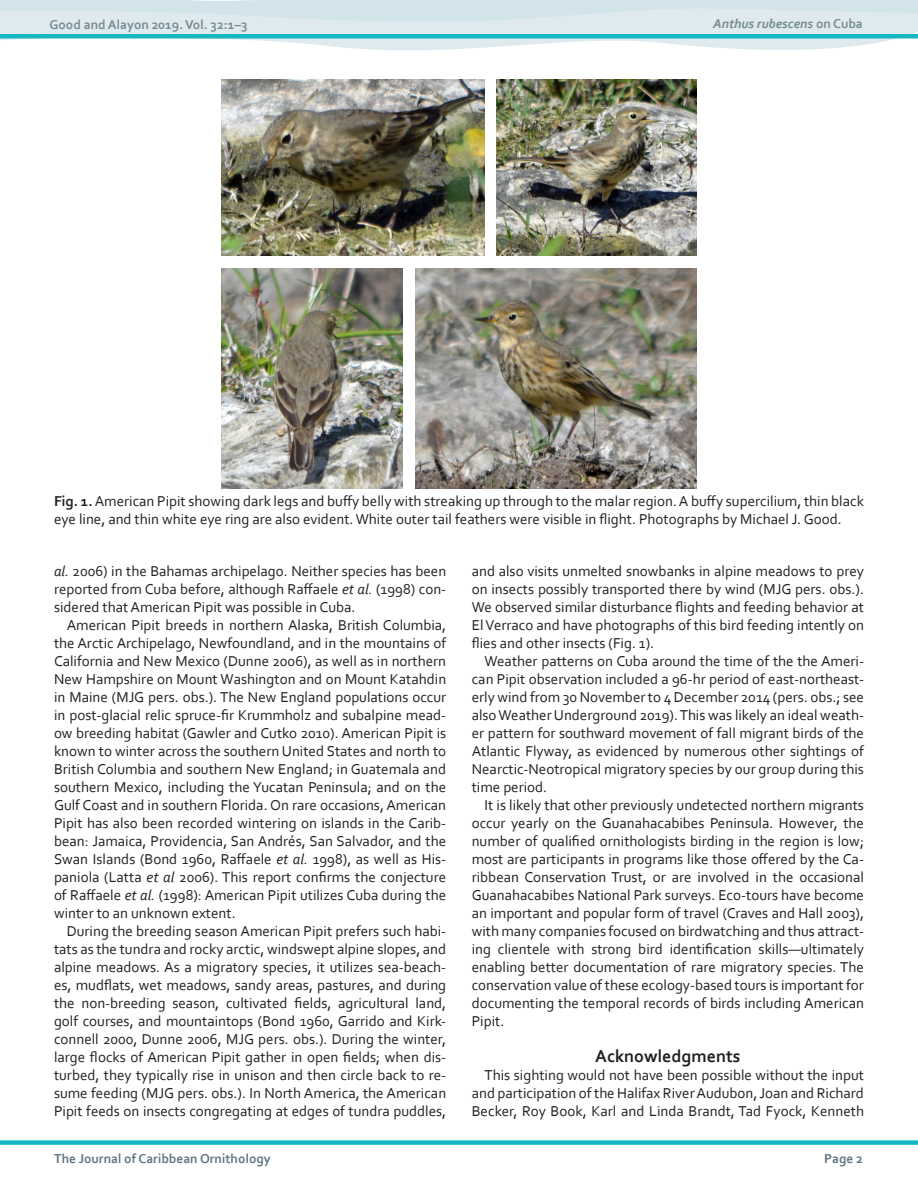
<style>
.page{position:relative;width:918px;height:1188px;background:#fff}
.page>*{position:absolute;margin:0;border:0;box-sizing:border-box;transform-origin:0 0}
.Body_Heading_1{font:700 18px "Corbel";color:#231f20}
.main_body_text{font:15px/18px "Corbel";color:#231f20;text-align:justify}
.Figure_Legend{font:15px/18px "Corbel";color:#231f20}
.t1{font:700 13.5px "Corbel";color:#5f7682}
.t2{font:700 13.5px "Corbel";color:#758b95}
.t3{font:italic 700 13.5px "Corbel";color:#758b95}
.s1{font-style:normal}
.s2{font-weight:700}
.s3{font-style:italic}
</style>
<div class="page">
<svg style="left:0;top:0;width:918px;height:51px;fill:#deeaee"></svg>
<div style="left:0;top:1140px;width:918px;height:5px;background:#16b7c3"></div>
<div style="left:0;top:34px;width:918px;height:5px;background:#16b7c3"></div>
<img style="left:221px;top:80px;width:264px;height:176px">
<img style="left:496px;top:80px;width:200px;height:176px">
<img style="left:222px;top:268px;width:181px;height:221px">
<img style="left:416px;top:268px;width:281px;height:221px">
<p class="t2" style="left:49px;top:16px;width:200px">Good and Alayon 2019. Vol. 32:1–3</p>
<p class="t3" style="left:713px;top:15px;width:151px">Anthus rubescens <span class="s1">on Cuba</span></p>
<p class="Figure_Legend" style="left:54px;top:491px;width:812px"><span class="s2">Fig. 1.</span> American Pipit showing dark legs and buffy belly with streaking up through to the malar region. A buffy supercilium, thin black eye line, and thin white eye ring are also evident. White outer tail feathers were visible in flight. Photographs by Michael J. Good.</p>
<p class="main_body_text" style="left:54px;top:562px;width:394px"><span class="s3">al.</span> 2006) in the Bahamas archipelago. Neither species has been reported from Cuba before, although Raffaele <span class="s3">et al.</span> (1998) con&shy;sidered that American Pipit was possible in Cuba.</p>
<p class="main_body_text" style="left:54px;top:616px;width:394px;text-indent:13px">American Pipit breeds in northern Alaska, British Columbia, the Arctic Archipelago, Newfoundland, and in the mountains of California and New Mexico (Dunne 2006), as well as in northern New Hampshire on Mount Washington and on Mount Katahdin in Maine (MJG pers. obs.). The New England populations occur in post-glacial relic spruce-fir Krummholz and subalpine mead&shy;ow breeding habitat (Gawler and Cutko 2010). American Pipit is known to winter across the southern United States and north to British Columbia and southern New England; in Guatemala and southern Mexico, including the Yucatan Peninsula; and on the Gulf Coast and in southern Florida. On rare occasions, American Pipit has also been recorded wintering on islands in the Carib&shy;bean: Jamaica, Providencia, San Andrés, San Salvador, and the Swan Islands (Bond 1960, Raffaele <span class="s3">et al.</span> 1998), as well as His&shy;paniola (Latta <span class="s3">et al</span> 2006). This report confirms the conjecture of Raffaele <span class="s3">et al.</span> (1998): American Pipit utilizes Cuba during the winter to an unknown extent.</p>
<p class="main_body_text" style="left:54px;top:922px;width:394px;text-indent:13px">During the breeding season American Pipit prefers such habi&shy;tats as the tundra and rocky arctic, windswept alpine slopes, and alpine meadows. As a migratory species, it utilizes sea-beach&shy;es, mudflats, wet meadows, sandy areas, pastures, and during the non-breeding season, cultivated fields, agricultural land, golf courses, and mountaintops (Bond 1960, Garrido and Kirk&shy;connell 2000, Dunne 2006, MJG pers. obs.). During the winter, large flocks of American Pipit gather in open fields; when dis&shy;turbed, they typically rise in unison and then circle back to re&shy;sume feeding (MJG pers. obs.). In North America, the American Pipit feeds on insects congregating at edges of tundra puddles,</p>
<p class="main_body_text" style="left:472px;top:562px;width:394px">and also visits unmelted snowbanks in alpine meadows to prey on insects possibly transported there by wind (MJG pers. obs.).<br>We observed similar disturbance flights and feeding behavior at El Verraco and have photographs of this bird feeding intently on flies and other insects (Fig. 1).</p>
<p class="main_body_text" style="left:472px;top:652px;width:394px;text-indent:13px">Weather patterns on Cuba around the time of the the Ameri&shy;can Pipit observation included a 96-hr period of east-northeast&shy;erly wind from 30 November to 4 December 2014 (pers. obs.; see also Weather Underground 2019). This was likely an ideal weath&shy;er pattern for southward movement of fall migrant birds of the Atlantic Flyway, as evidenced by numerous other sightings of Nearctic-Neotropical migratory species by our group during this time period.</p>
<p class="main_body_text" style="left:472px;top:796px;width:394px;text-indent:13px">It is likely that other previously undetected northern migrants occur yearly on the Guanahacabibes Peninsula. However, the number of qualified ornithologists birding in the region is low; most are participants in programs like those offered by the Ca&shy;ribbean Conservation Trust, or are involved in the occasional Guanahacabibes National Park surveys. Eco-tours have become an important and popular form of travel (Craves and Hall 2003), with many companies focused on birdwatching and thus attract&shy;ing clientele with strong bird identification skills—ultimately enabling better documentation of rare migratory species. The conservation value of these ecology-based tours is important for documenting the temporal records of birds including American Pipit.</p>
<p class="Body_Heading_1" style="left:595px;top:1045px;width:147px">Acknowledgments</p>
<p class="main_body_text" style="left:472px;top:1066px;width:394px;text-indent:13px">This sighting would not have been possible without the input and participation of the Halifax River Audubon, Joan and Richard Becker, Roy Book, Karl and Linda Brandt, Tad Fyock, Kenneth</p>
<p class="t1" style="left:54px;top:1150px;width:218px">The Journal of Caribbean Ornithology</p>
<p class="t1" style="left:824px;top:1150px;width:40px">Page 2</p>
</div>
